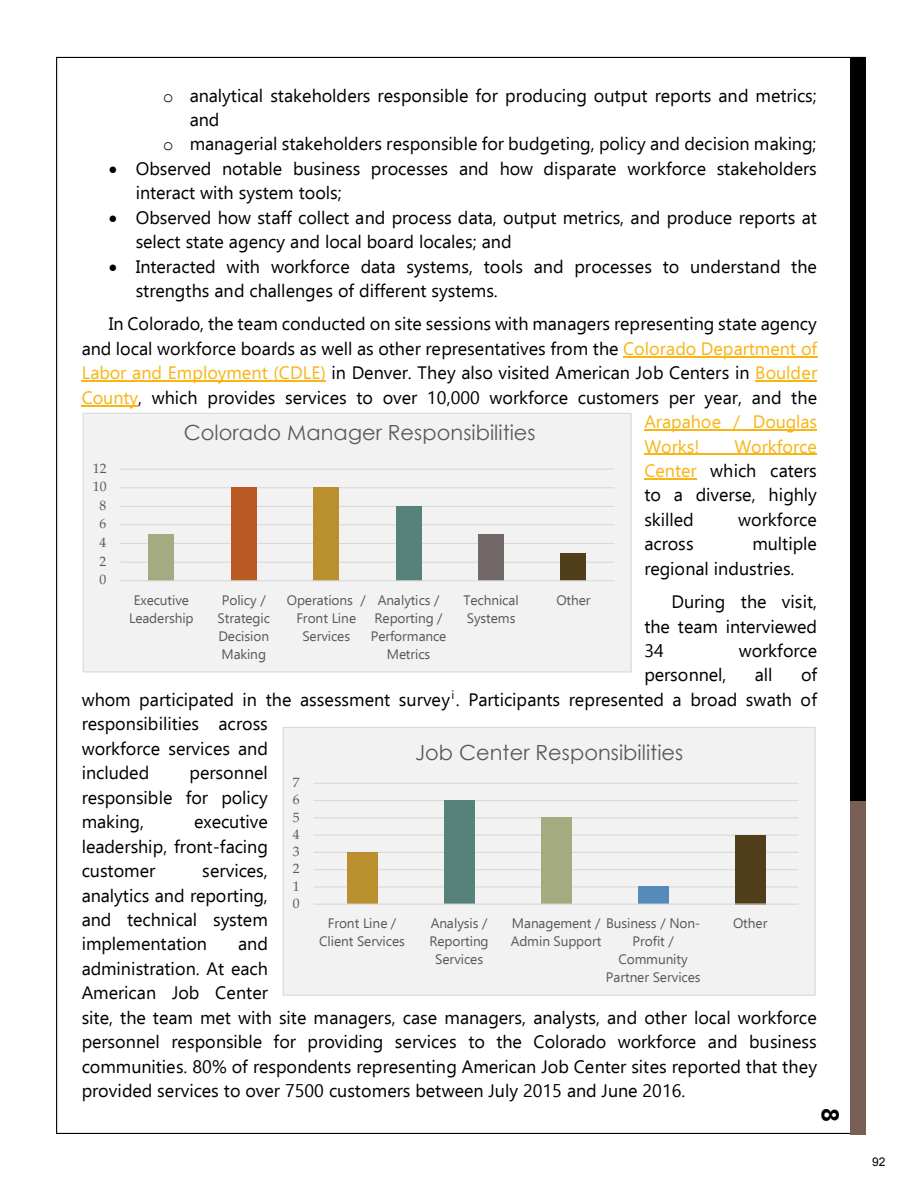
<style>
.page{position:relative;width:918px;height:1188px;background:#fff}
.page>*{position:absolute;margin:0;border:0;box-sizing:border-box;transform-origin:0 0}
.t1{font:700 24.15px "Ebrima";color:#000}
.t2{font:20.85px "Century Gothic";letter-spacing:.005em;color:#595959}
.t3{font:18px/24.5px "Ebrima";letter-spacing:-.005em;color:#000}
.t4{font:18px "Ebrima";letter-spacing:-.005em;color:#f7b615}
.t5{font:13.65px/18px "Ebrima";letter-spacing:-.005em;color:#595959;text-align:center}
.t6{font:13.65px "Palatino Linotype";color:#595959}
.t7{font:12px "Arial";color:#000}
.s1{font-family:"Courier New"}
.s2{color:#f7b615}
</style>
<div class="page">
<div style="left:850px;top:57px;width:16px;height:744px;background:#000"></div>
<div style="left:850px;top:801px;width:16px;height:334px;background:#775f55"></div>
<hr style="left:623px;top:356px;width:194px;height:1px;background:#f7b615">
<hr style="left:82px;top:381px;width:244px;height:1px;background:#f7b615">
<hr style="left:755px;top:381px;width:62px;height:1px;background:#f7b615">
<hr style="left:82px;top:405px;width:56px;height:1px;background:#f7b615">
<hr style="left:644px;top:430px;width:173px;height:1px;background:#f7b615">
<hr style="left:644px;top:454px;width:173px;height:1px;background:#f7b615">
<hr style="left:644px;top:478px;width:53px;height:2px;background:#f7b615">
<div style="left:83px;top:413px;width:548px;height:259px;background:#f2f2f2"></div>
<hr style="left:120px;top:562px;width:494px;height:1px;background:#d9d9d9">
<hr style="left:120px;top:543px;width:494px;height:1px;background:#d9d9d9">
<hr style="left:120px;top:524px;width:494px;height:1px;background:#d9d9d9">
<hr style="left:120px;top:506px;width:494px;height:1px;background:#d9d9d9">
<hr style="left:120px;top:487px;width:494px;height:1px;background:#d9d9d9">
<hr style="left:120px;top:469px;width:494px;height:1px;background:#d9d9d9">
<div style="left:231px;top:488px;width:26px;height:93px;background:#b95b22"></div>
<div style="left:313px;top:488px;width:26px;height:93px;background:#ba8f2d"></div>
<div style="left:396px;top:506px;width:26px;height:75px;background:#578279"></div>
<div style="left:478px;top:534px;width:26px;height:47px;background:#726868"></div>
<div style="left:561px;top:553px;width:25px;height:28px;background:#513e1b"></div>
<div style="left:149px;top:534px;width:25px;height:47px;background:#a5ab81"></div>
<hr style="left:120px;top:580px;width:494px;height:1px;background:#d9d9d9">
<div style="left:83px;top:413px;width:548px;height:260px;border:1px solid #d9d9d9"></div>
<div style="left:283px;top:727px;width:532px;height:268px;background:#f2f2f2"></div>
<hr style="left:314px;top:886px;width:485px;height:1px;background:#d9d9d9">
<hr style="left:314px;top:869px;width:485px;height:1px;background:#d9d9d9">
<hr style="left:314px;top:852px;width:485px;height:1px;background:#d9d9d9">
<hr style="left:314px;top:835px;width:485px;height:1px;background:#d9d9d9">
<hr style="left:314px;top:817px;width:485px;height:1px;background:#d9d9d9">
<hr style="left:314px;top:800px;width:485px;height:1px;background:#d9d9d9">
<hr style="left:314px;top:783px;width:485px;height:1px;background:#d9d9d9">
<div style="left:347px;top:852px;width:30px;height:52px;background:#ba8f2d"></div>
<div style="left:444px;top:801px;width:30px;height:103px;background:#578279"></div>
<div style="left:638px;top:887px;width:30px;height:17px;background:#558bb8"></div>
<div style="left:735px;top:835px;width:30px;height:69px;background:#513e1b"></div>
<div style="left:541px;top:818px;width:30px;height:86px;background:#a5ab81"></div>
<hr style="left:314px;top:904px;width:485px;height:1px;background:#d9d9d9">
<div style="left:283px;top:727px;width:533px;height:269px;border:1px solid #d9d9d9"></div>
<p class="t3" style="left:163px;top:82px;width:656px"><span class="s1">o</span> analytical stakeholders responsible for producing output reports and metrics;</p>
<p class="t3" style="left:190px;top:106px;width:31px">and</p>
<p class="t3" style="left:163px;top:131px;width:655px"><span class="s1">o</span> managerial stakeholders responsible for budgeting, policy and decision making;</p>
<p class="t3" style="left:136px;top:155px;width:683px;text-indent:-27px">• Observed notable business processes and how disparate workforce stakeholders interact with system tools;</p>
<p class="t3" style="left:136px;top:204px;width:683px;text-indent:-27px">• Observed how staff collect and process data, output metrics, and produce reports at select state agency and local board locales; and</p>
<p class="t3" style="left:136px;top:253px;width:683px;text-indent:-27px">• Interacted with workforce data systems, tools and processes to understand the strengths and challenges of different systems.</p>
<p class="t3" style="left:109px;top:311px;width:710px">In Colorado, the team conducted on site sessions with managers representing state agency</p>
<p class="t3" style="left:82px;top:335px;width:737px">and local workforce boards as well as other representatives from the <span class="s2">Colorado Department of</span></p>
<p class="t3" style="left:82px;top:360px;width:737px"><span class="s2">Labor and Employment (CDLE)</span> in Denver. They also visited American Job Centers in <span class="s2">Boulder</span></p>
<p class="t3" style="left:82px;top:384px;width:737px"><span class="s2">County</span>, which provides services to over 10,000 workforce customers per year, and the</p>
<p class="t4" style="left:644px;top:409px;width:174px">Arapahoe / Douglas</p>
<p class="t4" style="left:644px;top:433px;width:57px">Works!</p>
<p class="t2" style="left:184px;top:419px;width:353px">Colorado Manager Responsibilities</p>
<p class="t3" style="left:644px;top:433px;width:174px;text-align:justify;text-indent:90px"><span class="s2">Workforce Center</span> which caters to a diverse, highly skilled</p>
<p class="t6" style="left:93px;top:458px;width:15px">12</p>
<p class="t6" style="left:93px;top:477px;width:15px">10</p>
<p class="t6" style="left:100px;top:496px;width:8px">8</p>
<p class="t3" style="left:738px;top:506px;width:80px">workforce</p>
<p class="t6" style="left:100px;top:514px;width:8px">6</p>
<p class="t6" style="left:100px;top:533px;width:8px">4</p>
<p class="t6" style="left:100px;top:552px;width:8px">2</p>
<p class="t6" style="left:100px;top:570px;width:8px">0</p>
<p class="t5" style="left:129px;top:590px;width:66px">Executive<br>Leadership</p>
<p class="t5" style="left:218px;top:590px;width:54px">Policy /<br>Strategic<br>Decision<br>Making</p>
<p class="t5" style="left:287px;top:590px;width:80px">Operations /<br>Front Line<br>Services</p>
<p class="t5" style="left:371px;top:590px;width:77px">Analytics /<br>Reporting /<br>Performance<br>Metrics</p>
<p class="t5" style="left:463px;top:590px;width:57px;text-align:left">Technical<br>Systems</p>
<p class="t5" style="left:556px;top:590px;width:36px">Other</p>
<p class="t3" style="left:644px;top:531px;width:174px;text-indent:108px">multiple regional industries.</p>
<p class="t3" style="left:644px;top:589px;width:174px;text-align:justify;text-indent:27px">During the visit, the team interviewed 34</p>
<p class="t3" style="left:644px;top:531px;width:51px">across</p>
<p class="t3" style="left:739px;top:638px;width:80px">workforce</p>
<p class="t3" style="left:82px;top:662px;width:737px;text-indent:719px">of whom participated in the assessment survey<sup>i</sup>. Participants represented a broad swath of responsibilities across<br>workforce services and<br>included</p>
<p class="t3" style="left:644px;top:662px;width:84px">personnel,</p>
<p class="t3" style="left:755px;top:662px;width:19px">all</p>
<p class="t2" style="left:415px;top:739px;width:270px">Job Center Responsibilities</p>
<p class="t3" style="left:82px;top:760px;width:188px;text-align:justify;text-indent:108px">personnel responsible for policy making,</p>
<p class="t6" style="left:293px;top:773px;width:8px">7</p>
<p class="t6" style="left:293px;top:790px;width:8px">6</p>
<p class="t6" style="left:293px;top:807px;width:8px">5</p>
<p class="t3" style="left:82px;top:809px;width:188px;text-align:justify;text-indent:112px">executive leadership, front-facing customer</p>
<p class="t6" style="left:293px;top:824px;width:8px">4</p>
<p class="t6" style="left:293px;top:842px;width:8px">3</p>
<p class="t6" style="left:293px;top:859px;width:8px">2</p>
<p class="t3" style="left:82px;top:858px;width:188px;text-align:justify;text-indent:121px">services, analytics and reporting, and technical system implementation</p>
<p class="t6" style="left:293px;top:876px;width:8px">1</p>
<p class="t6" style="left:293px;top:894px;width:8px">0</p>
<p class="t5" style="left:319px;top:913px;width:87px">Front Line /<br>Client Services</p>
<p class="t5" style="left:430px;top:913px;width:61px">Analysis /<br>Reporting<br>Services</p>
<p class="t5" style="left:511px;top:913px;width:191px;text-align:left">Management / Business / Non-<br>Admin Support</p>
<p class="t5" style="left:733px;top:913px;width:36px">Other</p>
<p class="t5" style="left:606px;top:931px;width:96px">Profit /<br>Community<br>Partner Services</p>
<p class="t3" style="left:82px;top:931px;width:737px;text-indent:157px">and<br>administration. At each<br>American Job Center<br>site, the team met with site managers, case managers, analysts, and other local workforce personnel responsible for providing services to the Colorado workforce and business communities. 80% of respondents representing American Job Center sites reported that they provided services to over 7500 customers between July 2015 and June 2016.</p>
<h1 class="t1" style="left:846px;top:1108px;width:15px;rotate:90deg">8</h1>
<p class="t7" style="left:872px;top:1154px;width:15px">92</p>
</div>
